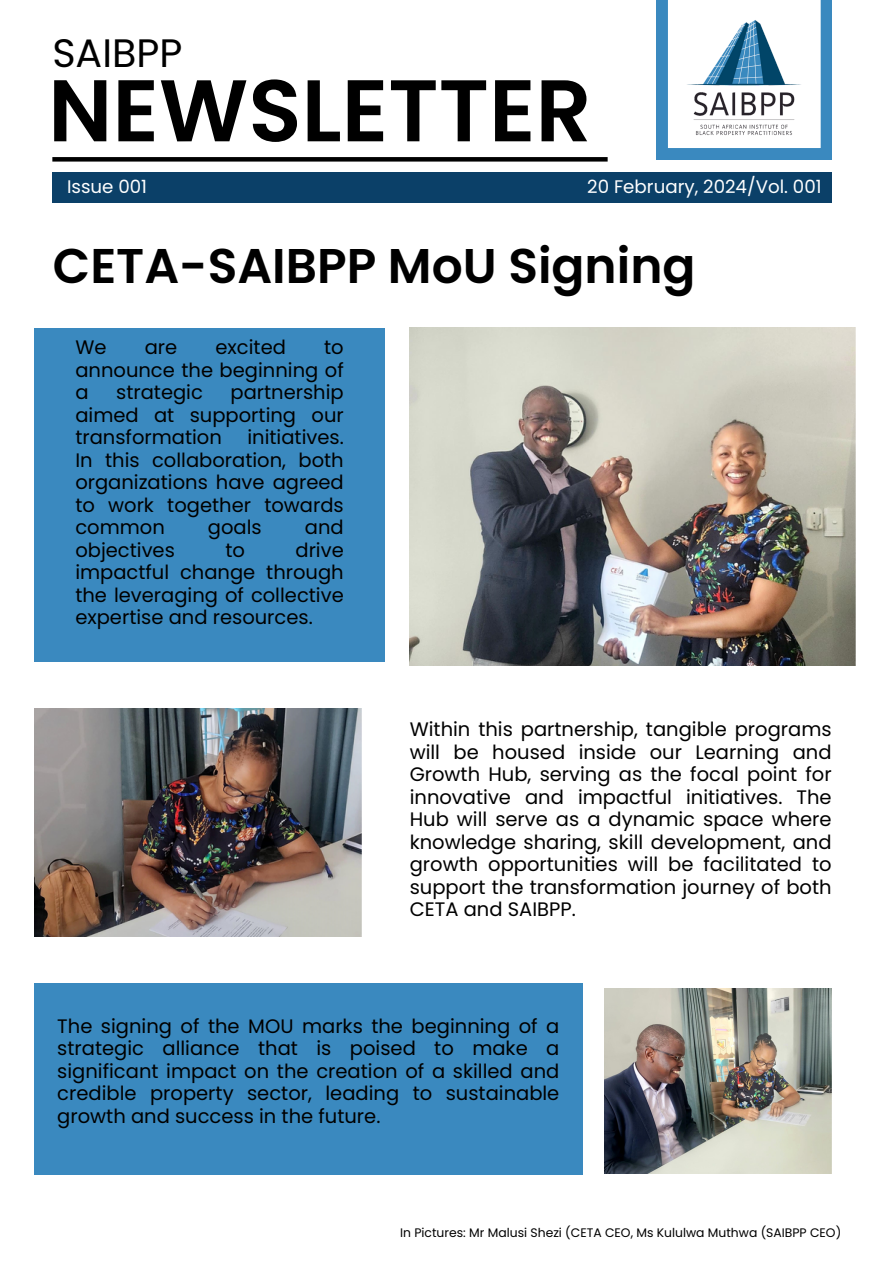
<style>
.page{position:relative;width:893px;height:1264px;background:#fff}
.page>*{position:absolute;margin:0;border:0;box-sizing:border-box;transform-origin:0 0}
.t1{font:600 87.3px "Poppins";color:#000}
.t2{font:600 48.75px "Poppins";color:#000}
.t3{font:39.6px "Poppins";color:#000}
.t4{font:19.5px/22.5px "Poppins";color:#000;text-align:justify}
.t5{font:18.15px "Poppins";color:#fff}
.t6{font:12.3px "Poppins";color:#000}
</style>
<div class="page">
<img style="left:409px;top:328px;width:446px;height:337px">
<svg style="left:656px;top:0;width:175px;height:159px"></svg>
<svg style="left:52px;top:157px;width:555px;height:4px;background:#040404"></svg>
<div style="left:34px;top:328px;width:351px;height:333px;background:#3a89bf"></div>
<img style="left:34px;top:709px;width:328px;height:227px">
<img style="left:604px;top:988px;width:227px;height:185px">
<div style="left:52px;top:172px;width:779px;height:30px;background:#0b4068"></div>
<div style="left:34px;top:982px;width:548px;height:192px;background:#3a89bf"></div>
<img style="left:679px;top:9px;width:129px;height:136px">
<h3 class="t3" style="left:52px;top:25px;width:131px">SAIBPP</h3>
<h1 class="t1" style="left:48px;top:50px;width:545px">NEWSLETTER</h1>
<h4 class="t5" style="left:67px;top:174px;width:82px">Issue 001</h4>
<h2 class="t5" style="left:587px;top:174px;width:236px">20 February, 2024/Vol. 001</h2>
<h4 class="t2" style="left:53px;top:232px;width:644px">CETA-SAIBPP MoU Signing</h4>
<h4 class="t4" style="left:75px;top:336px;width:33px">We</h4>
<h4 class="t4" style="left:145px;top:336px;width:34px">are</h4>
<h4 class="t4" style="left:215px;top:336px;width:72px">excited</h4>
<h4 class="t4" style="left:75px;top:336px;width:270px;text-indent:249px">to announce the beginning of a</h4>
<h4 class="t4" style="left:75px;top:381px;width:270px;text-indent:155px">partnership aimed at supporting our transformation</h4>
<h4 class="t4" style="left:116px;top:381px;width:88px">strategic</h4>
<h4 class="t4" style="left:75px;top:426px;width:270px;text-indent:172px">initiatives.<br>In this collaboration, both organizations have agreed to work together towards common</h4>
<h4 class="t4" style="left:208px;top:516px;width:55px">goals</h4>
<h4 class="t4" style="left:305px;top:516px;width:40px">and</h4>
<h4 class="t4" style="left:75px;top:538px;width:270px;text-indent:220px">drive impactful change through the leveraging of collective expertise and resources.</h4>
<h4 class="t4" style="left:75px;top:538px;width:101px">objectives</h4>
<h4 class="t4" style="left:225px;top:538px;width:21px">to</h4>
<h4 class="t4" style="left:409px;top:718px;width:423px">Within this partnership, tangible programs will be housed inside our Learning and Growth Hub, serving as the focal point for innovative and impactful initiatives. The Hub will serve as a dynamic space where knowledge sharing, skill development, and growth opportunities will be facilitated to support the transformation journey of both CETA and SAIBPP.</h4>
<h4 class="t4" style="left:57px;top:1014px;width:503px">The signing of the MOU marks the beginning of a strategic alliance that is poised to make a significant impact on the creation of a skilled and credible property sector, leading to sustainable growth and success in the future.</h4>
<p class="t6" style="left:400px;top:1224px;width:442px">In Pictures: Mr Malusi Shezi (CETA CEO, Ms Kululwa Muthwa (SAIBPP CEO)</p>
</div>
